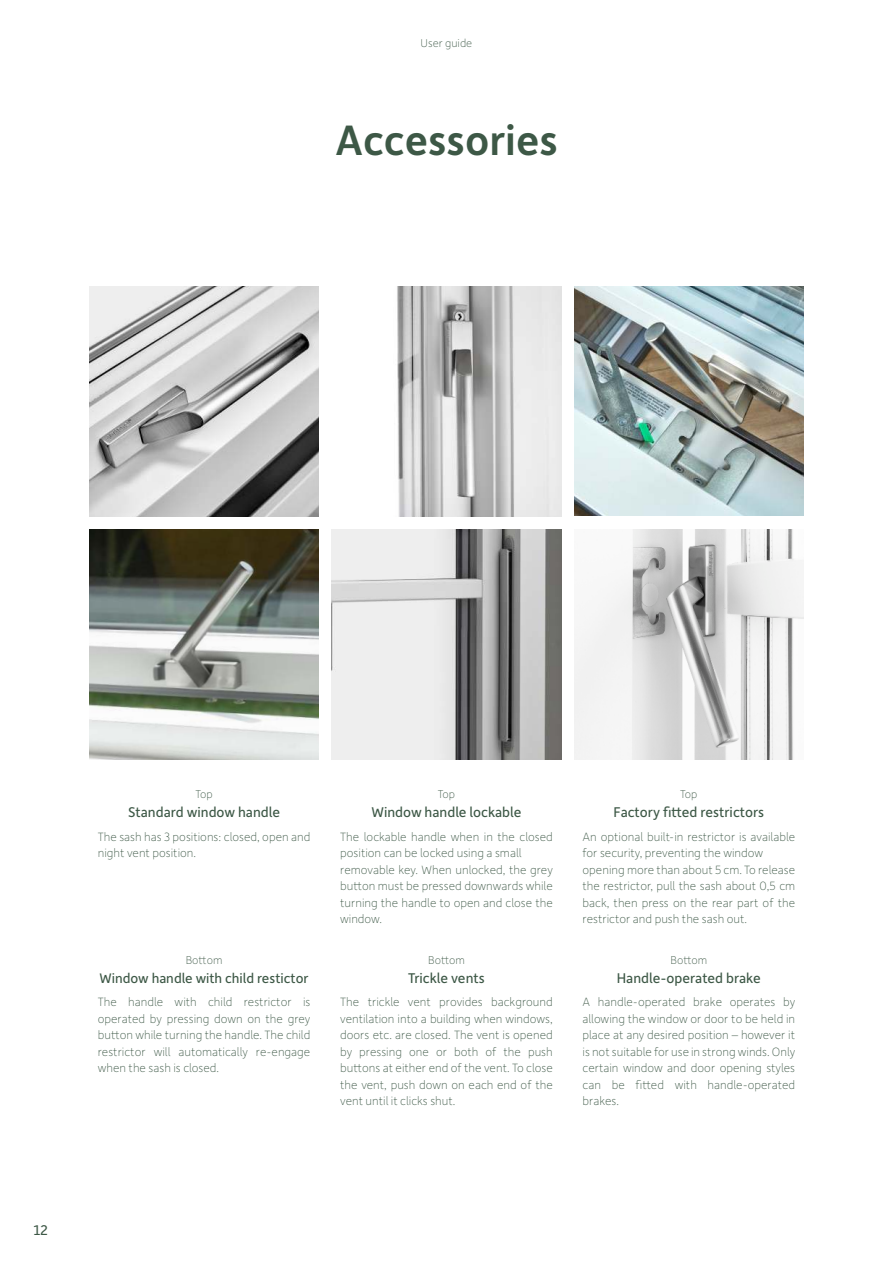
<style>
.page{position:relative;width:893px;height:1263px;background:#fff}
.page>*{position:absolute;margin:0;border:0;box-sizing:border-box;transform-origin:0 0}
.t1{font:500 45.3px "Depot New";color:#3d5846}
.t2{font:15px "Depot New";color:#3d5846}
.t3{font:14.7px "Depot New";color:#3d5846}
.t4{font:100 12.75px/16.5px "Depot New";color:#3d5846}
.t5{font:100 12px "Depot New";color:#3d5846}
</style>
<div class="page">
<img style="left:89px;top:286px;width:230px;height:230px">
<img style="left:332px;top:529px;width:229px;height:230px">
<img style="left:397px;top:286px;width:164px;height:230px">
<img style="left:89px;top:529px;width:230px;height:230px">
<img style="left:574px;top:529px;width:230px;height:230px">
<img style="left:574px;top:287px;width:229px;height:229px">
<p class="t5" style="left:421px;top:38px;width:53px">User guide</p>
<h1 class="t1" style="left:335px;top:120px;width:224px">Accessories</h1>
<p class="t2" style="left:33px;top:1223px;width:16px">12</p>
<p class="t5" style="left:195px;top:789px;width:19px">Top</p>
<p class="t2" style="left:128px;top:806px;width:154px">Standard window handle</p>
<p class="t4" style="left:98px;top:829px;width:214px">The sash has 3 positions: closed, open and night vent position.</p>
<p class="t5" style="left:186px;top:954px;width:38px">Bottom</p>
<p class="t3" style="left:100px;top:972px;width:211px">Window handle with child restictor</p>
<p class="t4" style="left:98px;top:994px;width:214px;text-align:justify">The handle with child restrictor is operated by pressing down on the grey button while turning the handle. The child restrictor will automatically re-engage when the sash is closed.</p>
<p class="t5" style="left:438px;top:789px;width:19px">Top</p>
<p class="t2" style="left:371px;top:806px;width:152px">Window handle lockable</p>
<p class="t4" style="left:340px;top:829px;width:214px">The lockable handle when in the closed position can be locked using a small removable key. When unlocked, the grey button must be pressed downwards while turning the handle to open and close the window.</p>
<p class="t5" style="left:428px;top:954px;width:38px">Bottom</p>
<p class="t2" style="left:408px;top:971px;width:78px">Trickle vents</p>
<p class="t4" style="left:340px;top:994px;width:214px;text-align:justify">The trickle vent provides background ventilation into a building when windows, doors etc. are closed. The vent is opened by pressing one or both of the push buttons at either end of the vent. To close the vent, push down on each end of the vent until it clicks shut.</p>
<p class="t5" style="left:680px;top:789px;width:19px">Top</p>
<p class="t2" style="left:613px;top:806px;width:152px">Factory fitted restrictors</p>
<p class="t4" style="left:583px;top:829px;width:214px">An optional built-in restrictor is available for security, preventing the window opening more than about 5 cm. To release the restrictor, pull the sash about 0,5 cm back, then press on the rear part of the restrictor and push the sash out.</p>
<p class="t5" style="left:670px;top:954px;width:38px">Bottom</p>
<p class="t2" style="left:617px;top:971px;width:146px">Handle-operated brake</p>
<p class="t4" style="left:583px;top:994px;width:214px;text-align:justify">A handle-operated brake operates by allowing the window or door to be held in place at any desired position – however it is not suitable for use in strong winds. Only certain window and door opening styles can be fitted with handle-operated brakes.</p>
</div>
